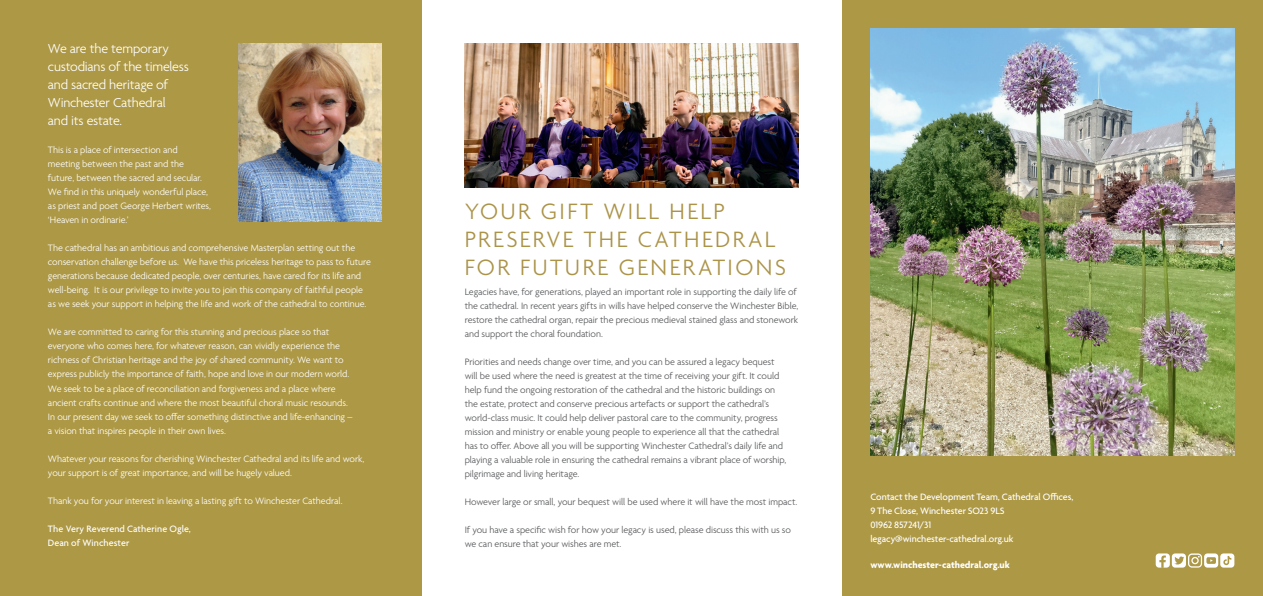
<style>
.page{position:relative;width:1263px;height:596px;background:#fff}
.page>*{position:absolute;margin:0;border:0;box-sizing:border-box;transform-origin:0 0}
.Subhead_medium{font:300 24px/28px "Agenda";letter-spacing:.1em;color:#ab9348}
.Body_text_no_indent{font:300 14px/18px "Agenda";letter-spacing:-.015em;color:#fff}
.Body_text_no_indent-2{font:300 10px/14px "Agenda";letter-spacing:-.005em;color:#fff}
.Body_text_no_indent-3{font:300 10px/14px "Agenda";letter-spacing:-.005em;color:#57585a}
.body{font:500 10px/14px "Agenda";letter-spacing:-.005em;color:#fff}
.Body_text_no_indent-4{font:500 10px/14px "Agenda";letter-spacing:.005em;color:#fff}
.body-2{font:700 10px "Agenda";letter-spacing:-.005em;color:#fff}
</style>
<div class="page">
<div style="left:0;top:0;width:421px;height:595px;background:#ad9845"></div>
<img style="left:238px;top:43px;width:143px;height:178px">
<img style="left:465px;top:43px;width:333px;height:145px">
<div style="left:842px;top:0;width:421px;height:595px;background:#ad9845"></div>
<img style="left:870px;top:28px;width:364px;height:427px">
<svg style="left:1156px;top:553px;width:78px;height:14px"></svg>
<p class="Body_text_no_indent" style="left:48px;top:40px;width:142px">We are the temporary custodians of the timeless and sacred heritage of<br>Winchester Cathedral and its estate.</p>
<p class="Body_text_no_indent-2" style="left:48px;top:143px;width:165px">This is a place of intersection and meeting between the past and the future, between the sacred and secular.<br>We find in this uniquely wonderful place, as priest and poet George Herbert writes, ‘Heaven in ordinarie.’</p>
<p class="Body_text_no_indent-2" style="left:48px;top:241px;width:324px">The cathedral has an ambitious and comprehensive Masterplan setting out the conservation challenge before us. We have this priceless heritage to pass to future generations because dedicated people, over centuries, have cared for its life and well-being. It is our privilege to invite you to join this company of faithful people as we seek your support in helping the life and work of the cathedral to continue.</p>
<p class="Body_text_no_indent-2" style="left:48px;top:325px;width:306px">We are committed to caring for this stunning and precious place so that everyone who comes here, for whatever reason, can vividly experience the richness of Christian heritage and the joy of shared community. We want to express publicly the importance of faith, hope and love in our modern world.<br>We seek to be a place of reconciliation and forgiveness and a place where ancient crafts continue and where the most beautiful choral music resounds.<br>In our present day we seek to offer something distinctive and life-enhancing – a vision that inspires people in their own lives.</p>
<p class="Body_text_no_indent-2" style="left:48px;top:451px;width:318px">Whatever your reasons for cherishing Winchester Cathedral and its life and work, your support is of great importance, and will be hugely valued.</p>
<p class="Body_text_no_indent-2" style="left:48px;top:493px;width:296px">Thank you for your interest in leaving a lasting gift to Winchester Cathedral.</p>
<p class="Body_text_no_indent-4" style="left:48px;top:521px;width:144px">The Very Reverend Catherine Ogle,<br>Dean of Winchester</p>
<p class="Subhead_medium" style="left:465px;top:199px;width:323px">YOUR GIFT WILL HELP<br>PRESERVE THE CATHEDRAL<br>FOR FUTURE GENERATIONS</p>
<p class="Body_text_no_indent-3" style="left:465px;top:285px;width:335px">Legacies have, for generations, played an important role in supporting the daily life of the cathedral. In recent years gifts in wills have helped conserve the Winchester Bible, restore the cathedral organ, repair the precious medieval stained glass and stonework and support the choral foundation.</p>
<p class="Body_text_no_indent-3" style="left:465px;top:355px;width:323px">Priorities and needs change over time, and you can be assured a legacy bequest will be used where the need is greatest at the time of receiving your gift. It could help fund the ongoing restoration of the cathedral and the historic buildings on the estate, protect and conserve precious artefacts or support the cathedral’s world-class music. It could help deliver pastoral care to the community, progress mission and ministry or enable young people to experience all that the cathedral has to offer. Above all you will be supporting Winchester Cathedral’s daily life and playing a valuable role in ensuring the cathedral remains a vibrant place of worship, pilgrimage and living heritage.</p>
<p class="Body_text_no_indent-3" style="left:465px;top:495px;width:334px">However large or small, your bequest will be used where it will have the most impact.</p>
<p class="Body_text_no_indent-3" style="left:465px;top:523px;width:328px">If you have a specific wish for how your legacy is used, please discuss this with us so we can ensure that your wishes are met.</p>
<p class="body" style="left:870px;top:490px;width:205px">Contact the Development Team, Cathedral Offices,<br>9 The Close, Winchester SO23 9LS</p>
<p class="body" style="left:870px;top:518px;width:62px">01962 857241/31</p>
<p class="body" style="left:870px;top:532px;width:145px">legacy@winchester-cathedral.org.uk</p>
<p class="body-2" style="left:870px;top:558px;width:141px">www.winchester-cathedral.org.uk</p>
</div>
